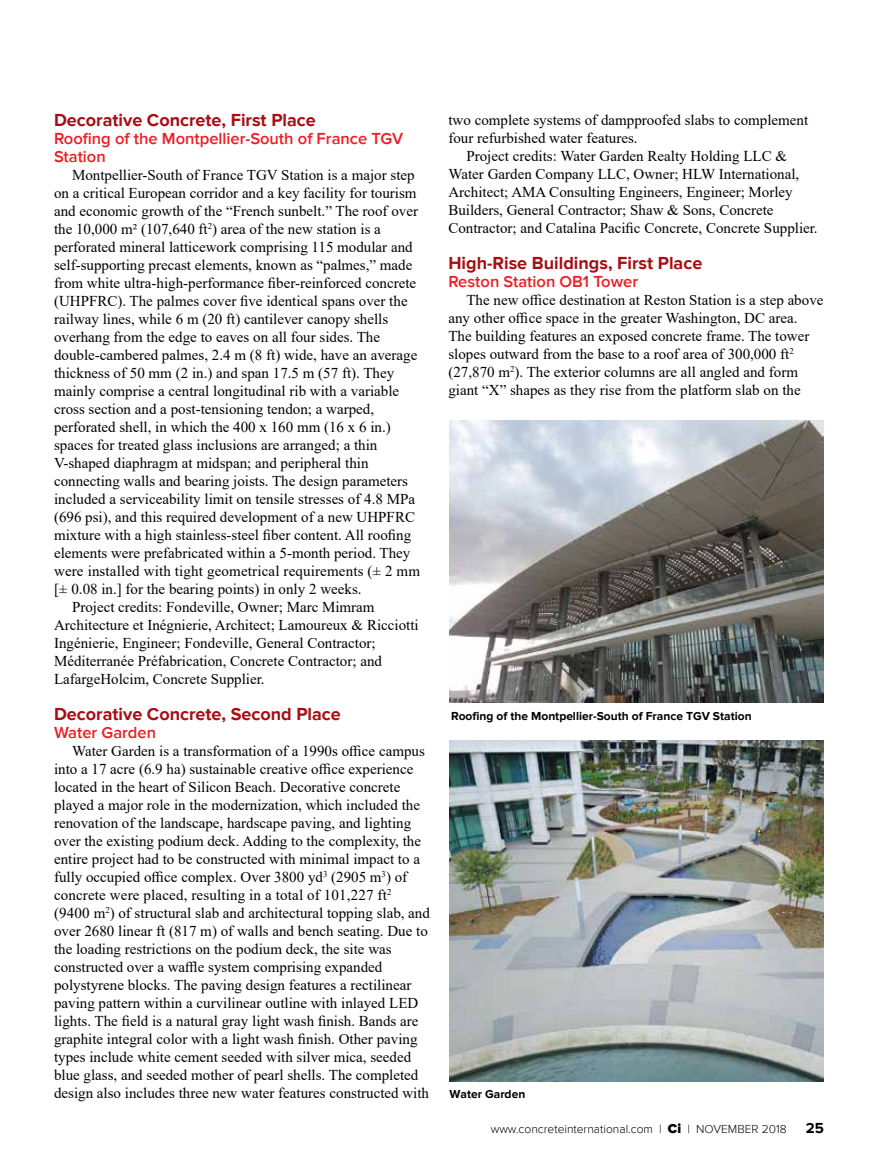
<style>
.page{position:relative;width:878px;height:1175px;background:#fff}
.page>*{position:absolute;margin:0;border:0;box-sizing:border-box;transform-origin:0 0}
.t1{font:700 18px "Proxima Nova";color:#a70e13}
.t2{font:600 16.5px/18px "Proxima Nova";color:#ed1d24}
.t3{font:15px/18px "Times New Roman";color:#000}
.t4{font:700 15px "Proxima Nova";color:#000}
.t5{font:700 12px "Proxima Nova";color:#000}
.t6{font:300 12px "Proxima Nova";color:#000}
.s1{font-weight:900;font-size:13.5px}
</style>
<div class="page">
<img style="left:449px;top:421px;width:375px;height:281px">
<img style="left:449px;top:740px;width:374px;height:341px">
<p class="t1" style="left:54px;top:110px;width:263px">Decorative Concrete, First Place</p>
<p class="t2" style="left:54px;top:130px;width:351px">Roofing of the Montpellier-South of France TGV<br>Station</p>
<p class="t3" style="left:72px;top:165px;width:344px">Montpellier-South of France TGV Station is a major step</p>
<p class="t3" style="left:54px;top:183px;width:364px">on a critical European corridor and a key facility for tourism</p>
<p class="t3" style="left:54px;top:201px;width:365px">and economic growth of the “French sunbelt.” The roof over</p>
<p class="t3" style="left:54px;top:219px;width:328px">the 10,000 m² (107,640 ft<sup>2</sup>) area of the new station is a</p>
<p class="t3" style="left:54px;top:237px;width:360px">perforated mineral latticework comprising 115 modular and</p>
<p class="t3" style="left:54px;top:255px;width:360px">self-supporting precast elements, known as “palmes,” made</p>
<p class="t3" style="left:54px;top:273px;width:364px">from white ultra-high-performance fiber-reinforced concrete</p>
<p class="t3" style="left:54px;top:291px;width:355px">(UHPFRC). The palmes cover five identical spans over the</p>
<p class="t3" style="left:54px;top:309px;width:336px">railway lines, while 6 m (20 ft) cantilever canopy shells</p>
<p class="t3" style="left:54px;top:327px;width:327px">overhang from the edge to eaves on all four sides. The</p>
<p class="t3" style="left:54px;top:345px;width:365px">double-cambered palmes, 2.4 m (8 ft) wide, have an average</p>
<p class="t3" style="left:54px;top:363px;width:342px">thickness of 50 mm (2 in.) and span 17.5 m (57 ft). They</p>
<p class="t3" style="left:54px;top:381px;width:346px">mainly comprise a central longitudinal rib with a variable</p>
<p class="t3" style="left:54px;top:399px;width:321px">cross section and a post-tensioning tendon; a warped,</p>
<p class="t3" style="left:54px;top:417px;width:338px">perforated shell, in which the 400 x 160 mm (16 x 6 in.)</p>
<p class="t3" style="left:54px;top:435px;width:325px">spaces for treated glass inclusions are arranged; a thin</p>
<p class="t3" style="left:54px;top:453px;width:316px">V-shaped diaphragm at midspan; and peripheral thin</p>
<p class="t3" style="left:54px;top:471px;width:355px">connecting walls and bearing joists. The design parameters</p>
<p class="t3" style="left:54px;top:489px;width:362px">included a serviceability limit on tensile stresses of 4.8 MPa</p>
<p class="t3" style="left:54px;top:507px;width:362px">(696 psi), and this required development of a new UHPFRC</p>
<p class="t3" style="left:54px;top:525px;width:359px">mixture with a high stainless-steel fiber content. All roofing</p>
<p class="t3" style="left:54px;top:543px;width:358px">elements were prefabricated within a 5-month period. They</p>
<p class="t3" style="left:54px;top:561px;width:367px">were installed with tight geometrical requirements (± 2 mm</p>
<p class="t3" style="left:54px;top:579px;width:309px">[± 0.08 in.] for the bearing points) in only 2 weeks.</p>
<p class="t3" style="left:72px;top:597px;width:304px">Project credits: Fondeville, Owner; Marc Mimram</p>
<p class="t3" style="left:54px;top:615px;width:366px">Architecture et Inégnierie, Architect; Lamoureux &amp; Ricciotti</p>
<p class="t3" style="left:54px;top:633px;width:323px">Ingénierie, Engineer; Fondeville, General Contractor;</p>
<p class="t3" style="left:54px;top:651px;width:329px">Méditerranée Préfabrication, Concrete Contractor; and</p>
<p class="t3" style="left:54px;top:669px;width:212px">LafargeHolcim, Concrete Supplier.</p>
<p class="t1" style="left:54px;top:704px;width:288px">Decorative Concrete, Second Place</p>
<p class="t2" style="left:54px;top:724px;width:104px">Water Garden</p>
<p class="t3" style="left:54px;top:741px;width:377px;text-indent:18px">Water Garden is a transformation of a 1990s office campus into a 17 acre (6.9 ha) sustainable creative office experience located in the heart of Silicon Beach. Decorative concrete played a major role in the modernization, which included the renovation of the landscape, hardscape paving, and lighting over the existing podium deck. Adding to the complexity, the entire project had to be constructed with minimal impact to a fully occupied office complex. Over 3800 yd<sup>3</sup> (2905 m<sup>3</sup>) of concrete were placed, resulting in a total of 101,227 ft<sup>2 </sup>(9400 m<sup>2</sup>) of structural slab and architectural topping slab, and over 2680 linear ft (817 m) of walls and bench seating. Due to the loading restrictions on the podium deck, the site was constructed over a waffle system comprising expanded polystyrene blocks. The paving design features a rectilinear paving pattern within a curvilinear outline with inlayed LED lights. The field is a natural gray light wash finish. Bands are graphite integral color with a light wash finish. Other paving types include white cement seeded with silver mica, seeded blue glass, and seeded mother of pearl shells. The completed design also includes three new water features constructed with</p>
<p class="t3" style="left:448px;top:111px;width:361px">two complete systems of dampproofed slabs to complement four refurbished water features.</p>
<p class="t3" style="left:448px;top:147px;width:371px;text-indent:18px">Project credits: Water Garden Realty Holding LLC &amp; Water Garden Company LLC, Owner; HLW International, Architect; AMA Consulting Engineers, Engineer; Morley Builders, General Contractor; Shaw &amp; Sons, Concrete Contractor; and Catalina Pacific Concrete, Concrete Supplier.</p>
<p class="t1" style="left:448px;top:253px;width:255px">High-Rise Buildings, First Place</p>
<p class="t2" style="left:448px;top:273px;width:191px">Reston Station OB1 Tower</p>
<p class="t3" style="left:448px;top:291px;width:376px;text-indent:18px">The new office destination at Reston Station is a step above any other office space in the greater Washington, DC area.<br>The building features an exposed concrete frame. The tower slopes outward from the base to a roof area of 300,000 ft<sup>2 </sup>(27,870 m<sup>2</sup>). The exterior columns are all angled and form giant “X” shapes as they rise from the platform slab on the</p>
<p class="t5" style="left:451px;top:709px;width:302px">Roofing of the Montpellier-South of France TGV Station</p>
<p class="t5" style="left:449px;top:1087px;width:77px">Water Garden</p>
<p class="t6" style="left:490px;top:1121px;width:297px">www.concreteinternational.com | <span class="s1">Ci</span> | NOVEMBER 2018</p>
<p class="t4" style="left:805px;top:1119px;width:20px">25</p>
</div>
